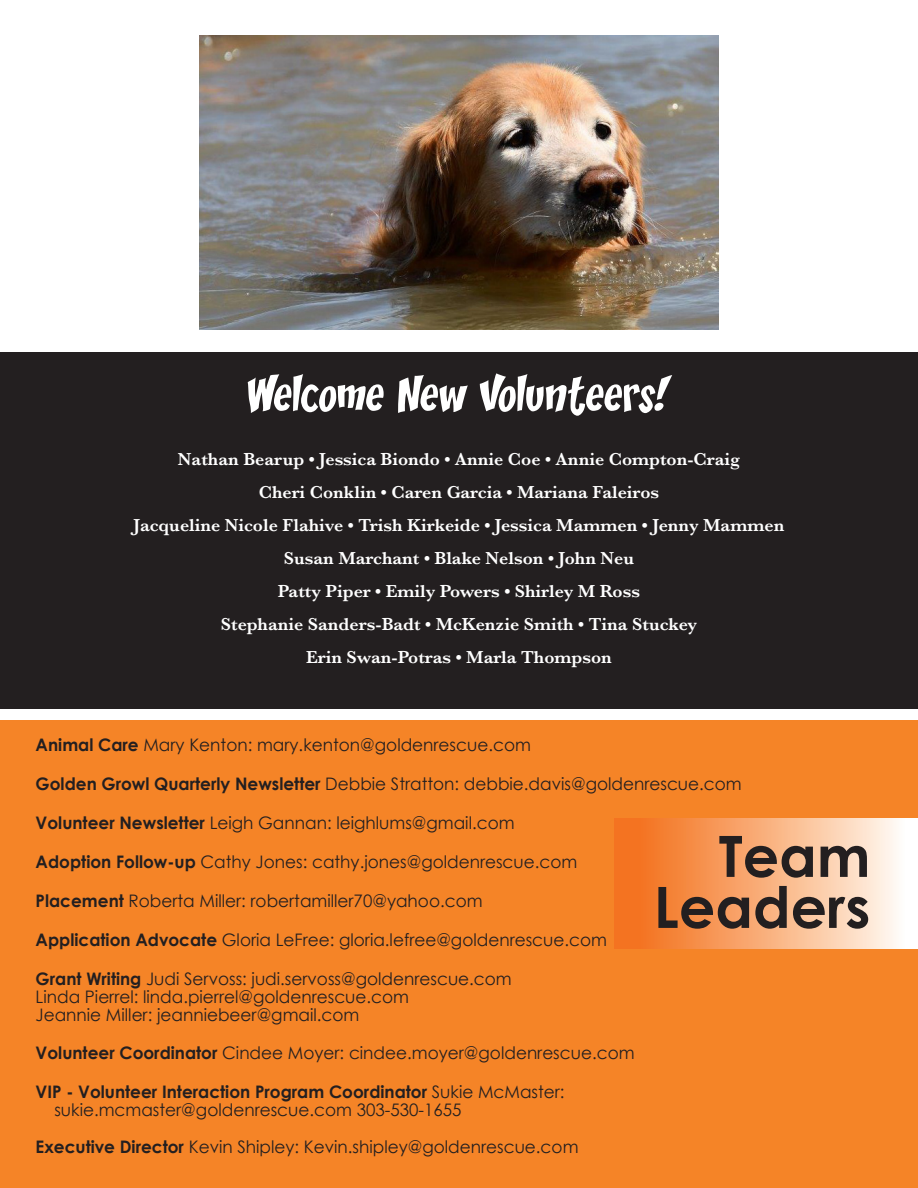
<style>
.page{position:relative;width:918px;height:1188px;background:#fff}
.page>*{position:absolute;margin:0;border:0;box-sizing:border-box;transform-origin:0 0}
.t1{font:700 57px/51px "Century Gothic";color:#231f20;text-align:right}
.t2{font:600 18px/33px "Baskerville";color:#fff;text-align:center}
.t3{font:17.25px/18px "Century Gothic";color:#231f20}
.s1{font-weight:700}
</style>
<div class="page">
<div style="left:0;top:720px;width:918px;height:468px;background:#f58427"></div>
<svg style="left:615px;top:818px;width:303px;height:130px;background:#f9b282"></svg>
<div style="left:0;top:353px;width:918px;height:356px;background:#231f20"></div>
<svg style="left:248px;top:374px;width:220px;height:39px"></svg>
<svg style="left:480px;top:373px;width:192px;height:43px"></svg>
<img style="left:200px;top:36px;width:518px;height:293px">
<p class="t2" style="left:134px;top:443px;width:652px">Nathan Bearup • Jessica Biondo • Annie Coe • Annie Compton-Craig<br>Cheri Conklin • Caren Garcia • Mariana Faleiros<br>Jacqueline Nicole Flahive • Trish Kirkeide • Jessica Mammen • Jenny Mammen Susan Marchant • Blake Nelson • John Neu<br>Patty Piper • Emily Powers • Shirley M Ross<br>Stephanie Sanders-Badt • McKenzie Smith • Tina Stuckey<br>Erin Swan-Potras • Marla Thompson</p>
<p class="t3" style="left:36px;top:736px;width:497px"><span class="s1">Animal Care</span> Mary Kenton: mary.kenton@goldenrescue.com</p>
<p class="t3" style="left:36px;top:775px;width:708px"><span class="s1">Golden Growl Quarterly Newsletter</span> Debbie Stratton: debbie.davis@goldenrescue.com</p>
<p class="t3" style="left:36px;top:814px;width:481px"><span class="s1">Volunteer Newsletter</span> Leigh Gannan: leighlums@gmail.com</p>
<p class="t3" style="left:36px;top:853px;width:543px"><span class="s1">Adoption Follow-up</span> Cathy Jones: cathy.jones@goldenrescue.com</p>
<p class="t3" style="left:36px;top:892px;width:449px"><span class="s1">Placement</span> Roberta Miller: robertamiller70@yahoo.com</p>
<p class="t3" style="left:36px;top:931px;width:573px"><span class="s1">Application Advocate</span> Gloria LeFree: gloria.lefree@goldenrescue.com</p>
<p class="t3" style="left:36px;top:970px;width:478px"><span class="s1">Grant Writing</span> Judi Servoss: judi.servoss@goldenrescue.com<br>Linda Pierrel: linda.pierrel@goldenrescue.com<br>Jeannie Miller: jeanniebeer@gmail.com</p>
<p class="t3" style="left:36px;top:1043px;width:600px"><span class="s1">Volunteer Coordinator</span> Cindee Moyer: cindee.moyer@goldenrescue.com</p>
<p class="t3" style="left:54px;top:1082px;width:512px;text-indent:-19px"><span class="s1">VIP - Volunteer Interaction Program Coordinator</span> Sukie McMaster: sukie.mcmaster@goldenrescue.com 303-530-1655</p>
<p class="t3" style="left:36px;top:1138px;width:544px"><span class="s1">Executive Director</span> Kevin Shipley: Kevin.shipley@goldenrescue.com</p>
<h1 class="t1" style="left:654px;top:829px;width:218px">Team<br>Leaders</h1>
</div>
